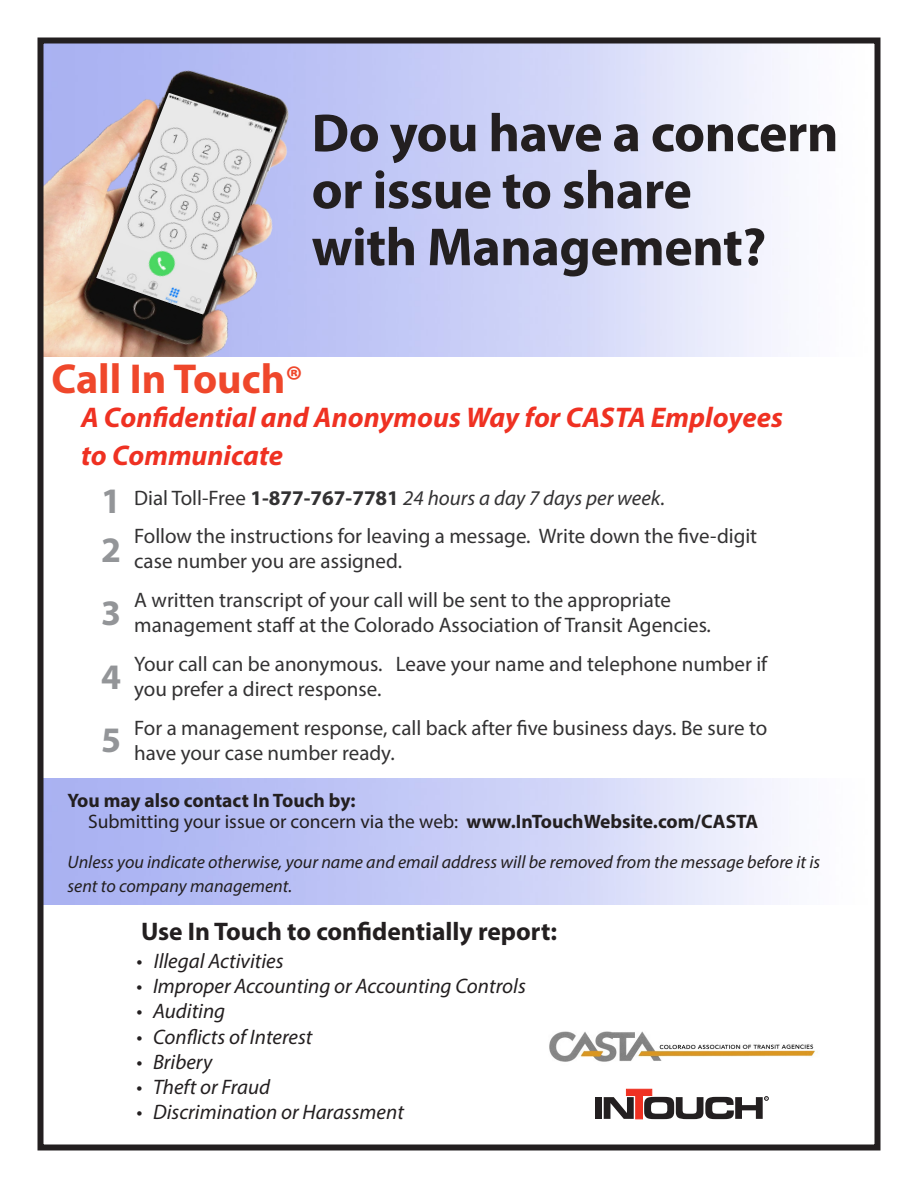
<style>
.page{position:relative;width:918px;height:1188px;background:#fff}
.page>*{position:absolute;margin:0;border:0;box-sizing:border-box;transform-origin:0 0}
.Question_Headlines{font:700 54px/57px "Myriad Pro";letter-spacing:-.01em;color:#231f20}
.Question_Headlines-2{font:700 42px "Myriad Pro";color:#ef472b}
.Question_Headlines-3{font:700 36px "Myriad Pro";color:#939598}
.Question_Headlines-4{font:italic 700 28.5px/37.5px "Myriad Pro";color:#ef3122}
.Bullet_Description{font:700 25.5px "Myriad Pro";color:#231f20}
.Call_Steps{font:21px/25.2px "Myriad Pro";color:#333233}
.Bullet_Description-2{font:italic 21px "Myriad Pro";color:#231f20}
.Call_Steps-2{font:italic 21px "Myriad Pro";color:#333233}
.Question_Headlines-5{font:700 19.5px/21px "Myriad Pro";color:#231f20}
.Question_Headlines-6{font:italic 18px/24px "Myriad Pro";color:#231f20}
.s1{font-size:39px}
.s2{font-style:normal}
.s3{font-weight:700;font-style:normal}
.s4{font-style:italic}
.s5{font-weight:400}
</style>
<div class="page">
<img style="left:39px;top:37px;width:282px;height:320px">
<img style="left:96px;top:93px;width:179px;height:221px">
<div style="left:595px;top:1097px;width:7px;height:22px;background:#231f20"></div>
<svg style="left:604px;top:1089px;width:164px;height:30px"></svg>
<div style="left:38px;top:38px;width:842px;height:1112px;border:6px solid #231f20"></div>
<img style="left:549px;top:1031px;width:269px;height:31px">
<p class="Question_Headlines" style="left:312px;top:103px;width:528px">Do you have a concern or issue to share<br>with Management?</p>
<p class="Question_Headlines-2" style="left:52px;top:351px;width:253px">Call In Touch<span class="s1">®</span></p>
<p class="Question_Headlines-4" style="left:81px;top:398px;width:703px">A Confidential and Anonymous Way for CASTA Employees to Communicate</p>
<p class="Question_Headlines-3" style="left:101px;top:477px;width:21px">1</p>
<p class="Question_Headlines-3" style="left:101px;top:526px;width:21px">2</p>
<p class="Question_Headlines-3" style="left:101px;top:589px;width:21px">3</p>
<p class="Question_Headlines-3" style="left:101px;top:653px;width:21px">4</p>
<p class="Question_Headlines-3" style="left:101px;top:716px;width:21px">5</p>
<p class="Call_Steps-2" style="left:134px;top:485px;width:532px"><span class="s2">Dial Toll-Free</span> <span class="s3">1-877-767-7781</span> 24 hours a day 7 days per week.</p>
<p class="Call_Steps" style="left:134px;top:523px;width:625px">Follow the instructions for leaving a message. Write down the five-digit case number you are assigned.</p>
<p class="Call_Steps" style="left:134px;top:587px;width:579px">A written transcript of your call will be sent to the appropriate management staff at the Colorado Association of Transit Agencies<span class="s4">.</span></p>
<p class="Call_Steps" style="left:134px;top:651px;width:635px">Your call can be anonymous. Leave your name and telephone number if you prefer a direct response.</p>
<p class="Call_Steps" style="left:134px;top:715px;width:635px">For a management response, call back after five business days. Be sure to have your case number ready.</p>
<p class="Question_Headlines-5" style="left:88px;top:789px;width:672px;text-indent:-21px">You may also contact In Touch by:<br><span class="s5">Submitting your issue or concern via the web:</span> www.InTouchWebsite.com/CASTA</p>
<p class="Question_Headlines-6" style="left:68px;top:850px;width:754px">Unless you indicate otherwise, your name and email address will be removed from the message before it is sent to company management.</p>
<p class="Bullet_Description" style="left:141px;top:915px;width:418px">Use In Touch to confidentially report:</p>
<p class="Bullet_Description-2" style="left:136px;top:948px;width:149px">• Illegal Activities</p>
<p class="Bullet_Description-2" style="left:136px;top:973px;width:391px"><span class="s2">•</span> Improper Accounting or Accounting Controls</p>
<p class="Bullet_Description-2" style="left:136px;top:998px;width:90px">• Auditing</p>
<p class="Bullet_Description-2" style="left:136px;top:1024px;width:178px">• Conflicts of Interest</p>
<p class="Bullet_Description-2" style="left:136px;top:1049px;width:77px">• Bribery</p>
<p class="Bullet_Description-2" style="left:136px;top:1074px;width:135px"><span class="s2">•</span> Theft or Fraud</p>
<p class="Bullet_Description-2" style="left:136px;top:1099px;width:269px">• Discrimination or Harassment</p>
</div>
